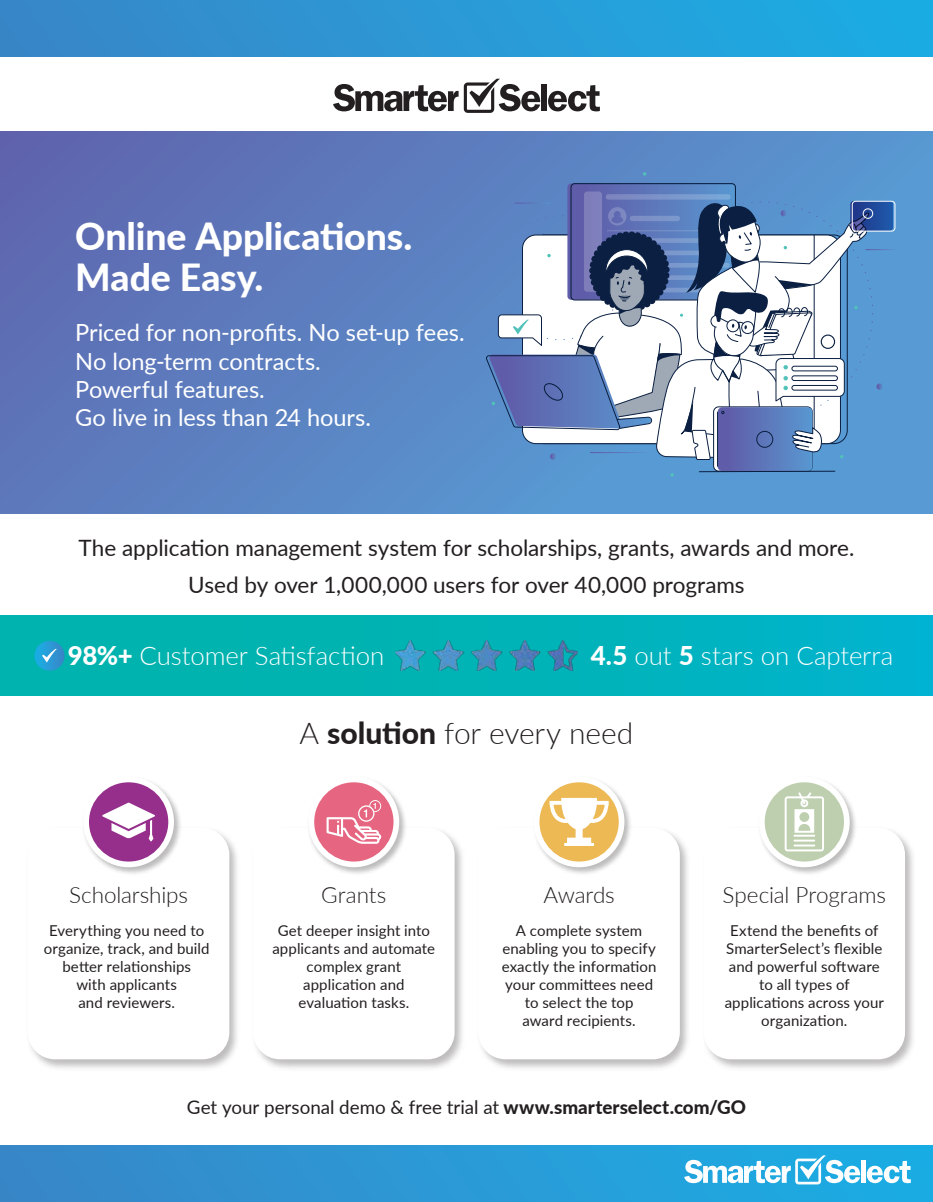
<style>
.page{position:relative;width:933px;height:1202px;background:#fff}
.page>*{position:absolute;margin:0;border:0;box-sizing:border-box;transform-origin:0 0}
.t1{font:800 37.35px/41px "Lato";letter-spacing:-.005em;color:#fff}
.t2{font:300 30px "Lato";letter-spacing:-.005em;color:#231f20}
.t3{font:300 25.8px "Lato";letter-spacing:-.005em;color:#fff}
.t4{font:23.55px/28.3px "Lato";letter-spacing:-.005em;color:#fff}
.t5{font:22.5px/37.2px "Lato";letter-spacing:-.005em;color:#231f20;text-align:center}
.t6{font:300 22.5px "Lato";letter-spacing:-.005em;color:#231f20}
.t7{font:18.75px "Lato";color:#231f20}
.t8{font:15px/18px "Lato";letter-spacing:.005em;color:#231f20;text-align:center}
.t9{font:12.45px "Lato";letter-spacing:.015em;color:#231f20}
.s1{font-weight:800}
</style>
<div class="page">
<div style="left:0;top:1145px;width:932px;height:57px;background:linear-gradient(to right,#3987c7,#1bade4)"></div>
<div style="left:0;top:0;width:932px;height:56px;background:linear-gradient(to right,#3986c7,#1bade4)"></div>
<div style="left:860px;top:1160px;width:5px;height:22px;background:#fff"></div>
<svg style="left:866px;top:1160px;width:44px;height:23px"></svg>
<svg style="left:684px;top:1155px;width:175px;height:29px"></svg>
<div style="left:541px;top:84px;width:5px;height:27px;background:#231f20"></div>
<svg style="left:548px;top:85px;width:51px;height:26px"></svg>
<svg style="left:333px;top:79px;width:207px;height:34px"></svg>
<div style="left:0;top:615px;width:932px;height:80px;background:linear-gradient(to right,#00b3a7,#01b3ca)"></div>
<img style="left:30px;top:830px;width:883px;height:238px">
<div style="left:28px;top:828px;width:201px;height:231px;background:#fff;border-radius:27px"></div>
<div style="left:253px;top:828px;width:201px;height:231px;background:#fff;border-radius:27px"></div>
<div style="left:478px;top:828px;width:201px;height:231px;background:#fff;border-radius:27px"></div>
<div style="left:703px;top:828px;width:201px;height:231px;background:#fff;border-radius:27px"></div>
<img style="left:85px;top:781px;width:96px;height:93px">
<div style="left:83px;top:776px;width:91px;height:91px;background:#fff;border-radius:50%"></div>
<div style="left:89px;top:782px;width:79px;height:79px;background:#962e8b;border-radius:50%"></div>
<svg style="left:102px;top:802px;width:53px;height:39px"></svg>
<img style="left:537px;top:781px;width:94px;height:93px">
<div style="left:533px;top:776px;width:91px;height:91px;background:#fff;border-radius:50%"></div>
<div style="left:539px;top:782px;width:79px;height:79px;background:#ecb955;border-radius:50%"></div>
<svg style="left:549px;top:798px;width:59px;height:48px"></svg>
<img style="left:309px;top:781px;width:97px;height:93px">
<div style="left:308px;top:776px;width:91px;height:91px;background:#fff;border-radius:50%"></div>
<div style="left:314px;top:782px;width:79px;height:79px;background:#e66681;border-radius:50%"></div>
<svg style="left:326px;top:800px;width:55px;height:43px"></svg>
<img style="left:762px;top:782px;width:94px;height:92px">
<div style="left:758px;top:776px;width:91px;height:91px;background:#fff;border-radius:50%"></div>
<div style="left:764px;top:782px;width:79px;height:79px;background:#becfaf;border-radius:50%"></div>
<svg style="left:784px;top:792px;width:39px;height:59px"></svg>
<svg style="left:35px;top:641px;width:29px;height:29px"></svg>
<svg style="left:42px;top:649px;width:15px;height:13px"></svg>
<img style="left:395px;top:641px;width:182px;height:29px">
<div style="left:0;top:131px;width:932px;height:383px;background:linear-gradient(to right,#5e6eb4,#589ad3)"></div>
<hr style="left:865px;top:249px;width:30px;height:1px;background:#fff">
<svg style="left:642px;top:172px;width:4px;height:4px"></svg>
<div style="left:849px;top:201px;width:43px;height:30px;background:#1f55a7;border-radius:3px"></div>
<div style="left:851px;top:201px;width:43px;height:30px;border:1px solid #fff;border-radius:3px"></div>
<svg style="left:484px;top:183px;width:398px;height:316px"></svg>
<h1 class="t1" style="left:75px;top:214px;width:338px">Online Applications.<br>Made Easy.</h1>
<h3 class="t4" style="left:75px;top:317px;width:391px">Priced for non-profits. No set-up fees.<br>No long-term contracts.<br>Powerful features.<br>Go live in less than 24 hours.</h3>
<h3 class="t5" style="left:79px;top:528px;width:776px">The application management system for scholarships, grants, awards and more.<br>Used by over 1,000,000 users for over 40,000 programs</h3>
<h3 class="t3" style="left:68px;top:638px;width:318px"><span class="s1">98%+</span> Customer Satisfaction</h3>
<h3 class="t3" style="left:590px;top:638px;width:304px"><span class="s1">4.5</span> out <span class="s1">5</span> stars on Capterra</h3>
<h2 class="t2" style="left:299px;top:713px;width:335px">A <span class="s1">solution</span> for every need</h2>
<h3 class="t6" style="left:69px;top:879px;width:120px">Scholarships</h3>
<h3 class="t6" style="left:321px;top:879px;width:67px">Grants</h3>
<h3 class="t6" style="left:543px;top:879px;width:73px">Awards</h3>
<h3 class="t6" style="left:722px;top:879px;width:165px">Special Programs</h3>
<p class="t8" style="left:44px;top:921px;width:167px">Everything you need to organize, track, and build better relationships<br>with applicants<br>and reviewers.</p>
<p class="t8" style="left:272px;top:921px;width:164px">Get deeper insight into applicants and automate complex grant application and evaluation tasks.</p>
<p class="t8" style="left:501px;top:921px;width:156px">A complete system enabling you to specify exactly the information your committees need to select the top<br>award recipients.</p>
<p class="t8" style="left:724px;top:921px;width:161px">Extend the benefits of<br>SmarterSelect’s flexible and powerful software to all types of applications across your organization.</p>
<p class="t7" style="left:187px;top:1093px;width:560px">Get your personal demo &amp; free trial at <span class="s1">www.smarterselect.com/GO</span></p>
<p class="t9" style="left:413px;top:1100px;width:389px">https://info.smarterselect.com/app-management-system-software-go</p>
</div>
